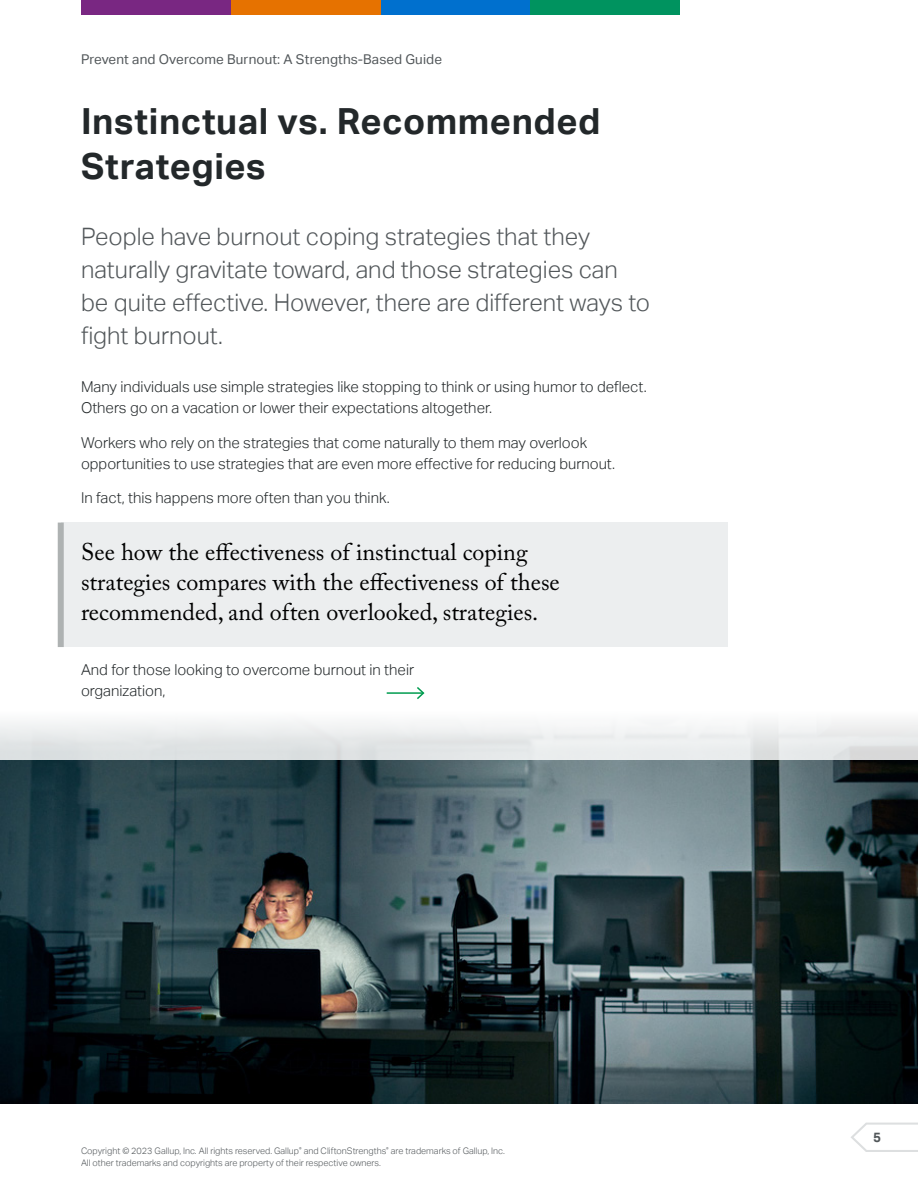
<style>
.page{position:relative;width:918px;height:1188px;background:#fff}
.page>*{position:absolute;margin:0;border:0;box-sizing:border-box;transform-origin:0 0}
.t1{font:700 36px/45px "Aktiv Grotesk";letter-spacing:.015em;color:#23282a}
.t2{font:300 24px/33px "Aktiv Grotesk";color:#52575a}
.t3{font:24px/30px "Adobe Caslon Pro";color:#000}
.t4{font:300 15px/21px "Aktiv Grotesk";color:#23282a}
.t5{font:13.5px "Aktiv Grotesk";letter-spacing:.01em;color:#52575a}
.t6{font:700 13.5px "Aktiv Grotesk";color:#52575a}
.t7{font:300 9px/11.9px "Aktiv Grotesk";color:#52575a}
</style>
<div class="page">
<div style="left:81px;top:0;width:150px;height:14px;background:#792782"></div>
<div style="left:381px;top:0;width:150px;height:14px;background:#0070ce"></div>
<div style="left:231px;top:0;width:150px;height:14px;background:#e67200"></div>
<div style="left:531px;top:0;width:149px;height:14px;background:#00935f"></div>
<svg style="left:851px;top:1123px;width:67px;height:29px"></svg>
<div style="left:61px;top:523px;width:667px;height:124px;background:#eceeef"></div>
<div style="left:58px;top:523px;width:6px;height:124px;background:#aeb2b2"></div>
<hr style="left:387px;top:692px;width:36px;height:2px;background:#009c4f">
<svg style="left:415px;top:687px;width:10px;height:12px"></svg>
<img style="left:0;top:760px;width:918px;height:344px">
<div style="left:0;top:711px;width:918px;height:49px;background:linear-gradient(to bottom,#fcfcfc,#dbdfe0)"></div>
<p class="t5" style="left:81px;top:51px;width:363px">Prevent and Overcome Burnout: A Strengths-Based Guide</p>
<h1 class="t1" style="left:81px;top:99px;width:521px">Instinctual vs. Recommended<br>Strategies</h1>
<h2 class="t2" style="left:81px;top:221px;width:571px">People have burnout coping strategies that they naturally gravitate toward, and those strategies can be quite effective. However, there are different ways to fight burnout.</h2>
<p class="t4" style="left:81px;top:377px;width:567px">Many individuals use simple strategies like stopping to think or using humor to deflect.<br>Others go on a vacation or lower their expectations altogether.</p>
<p class="t4" style="left:81px;top:432px;width:536px">Workers who rely on the strategies that come naturally to them may overlook opportunities to use strategies that are even more effective for reducing burnout.</p>
<p class="t4" style="left:81px;top:488px;width:310px">In fact, this happens more often than you think.</p>
<h2 class="t3" style="left:81px;top:537px;width:480px">See how the effectiveness of instinctual coping strategies compares with the effectiveness of these recommended, and often overlooked, strategies.</h2>
<p class="t4" style="left:81px;top:660px;width:335px">And for those looking to overcome burnout in their organization,</p>
<p class="t7" style="left:81px;top:1145px;width:425px">Copyright © 2023 Gallup, Inc. All rights reserved. Gallup<sup>®</sup> and CliftonStrengths<sup>®</sup> are trademarks of Gallup, Inc.<br>All other trademarks and copyrights are property of their respective owners.</p>
<p class="t6" style="left:873px;top:1129px;width:9px">5</p>
</div>
